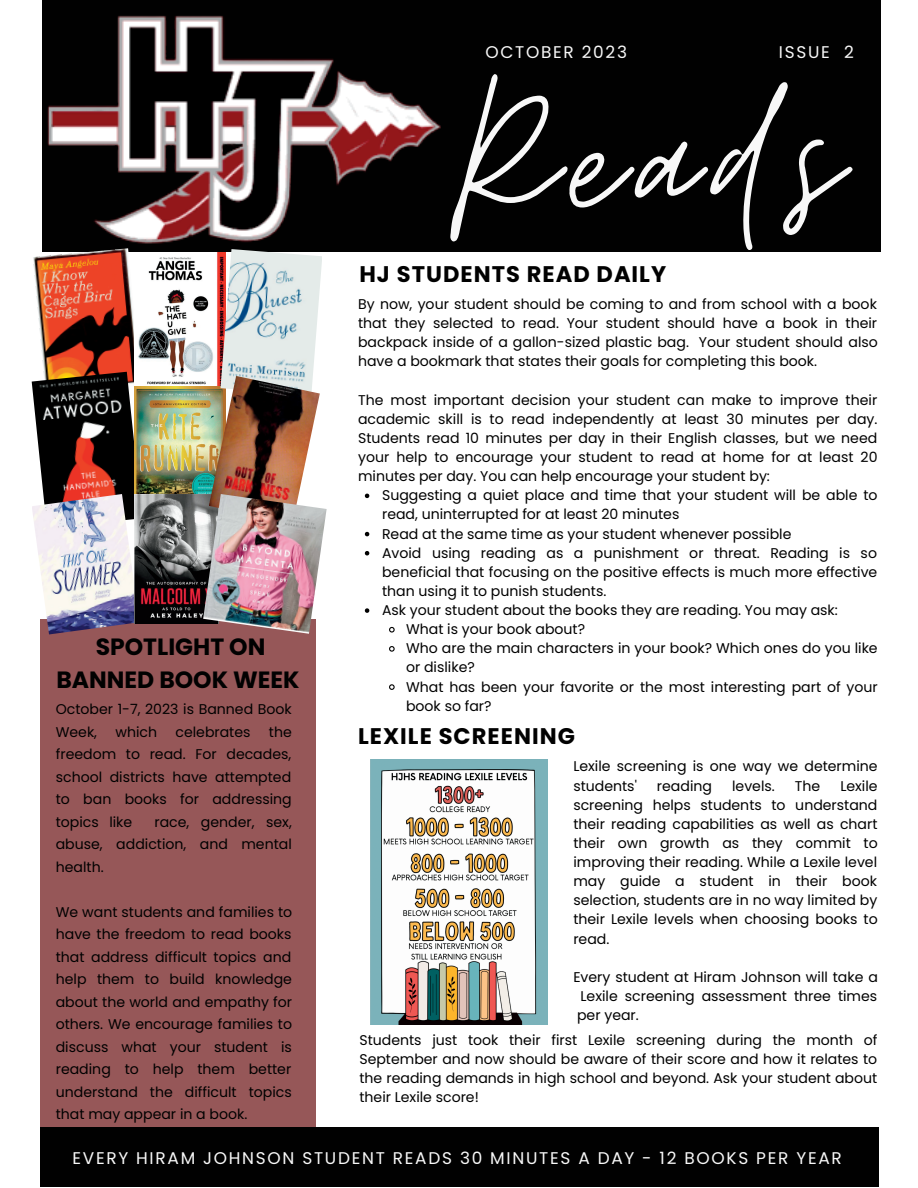
<style>
.page{position:relative;width:918px;height:1188px;background:#fff}
.page>*{position:absolute;margin:0;border:0;box-sizing:border-box;transform-origin:0 0}
.t1{font:225px "Moon Time";letter-spacing:.07em;color:#f8f8f8}
.t2{font:700 23.55px/32.7px "Poppins";color:#010101;text-align:center}
.t3{font:700 22.5px "Poppins";letter-spacing:.045em;color:#010101}
.t4{font:16.95px "Poppins";letter-spacing:.1em;color:#f8f8f8}
.t5{font:14.1px/19.2px "Poppins";color:#010101;text-align:justify}
.t6{font:14.1px/19.2px "Poppins";color:#000;text-align:justify}
</style>
<div class="page">
<div style="left:40px;top:619px;width:276px;height:523px;background:#965758"></div>
<div style="left:40px;top:1127px;width:838px;height:60px;background:#010101"></div>
<div style="left:42px;top:0;width:839px;height:252px;background:#010101"></div>
<img style="left:47px;top:15px;width:394px;height:229px">
<img style="left:33px;top:248px;width:101px;height:124px">
<img style="left:138px;top:252px;width:82px;height:133px">
<img style="left:32px;top:372px;width:110px;height:122px">
<img style="left:134px;top:386px;width:75px;height:108px">
<img style="left:32px;top:494px;width:107px;height:140px">
<img style="left:134px;top:494px;width:69px;height:129px">
<img style="left:220px;top:249px;width:102px;height:127px">
<img style="left:209px;top:376px;width:111px;height:118px">
<img style="left:203px;top:494px;width:124px;height:140px">
<img style="left:370px;top:760px;width:177px;height:264px">
<svg style="left:365px;top:494px;width:4px;height:4px"></svg>
<svg style="left:365px;top:532px;width:4px;height:4px"></svg>
<svg style="left:365px;top:551px;width:4px;height:4px"></svg>
<svg style="left:365px;top:608px;width:4px;height:5px"></svg>
<svg style="left:389px;top:626px;width:6px;height:7px"></svg>
<svg style="left:389px;top:646px;width:6px;height:6px"></svg>
<svg style="left:389px;top:684px;width:6px;height:6px"></svg>
<p class="t4" style="left:485px;top:40px;width:143px">OCTOBER 2023</p>
<p class="t4" style="left:779px;top:40px;width:76px">ISSUE 2</p>
<h1 class="t1" style="left:451px;top:26px;width:392px">Reads</h1>
<h3 class="t3" style="left:359px;top:258px;width:308px">HJ STUDENTS READ DAILY</h3>
<h2 class="t2" style="left:56px;top:630px;width:245px">SPOTLIGHT ON<br>BANNED BOOK WEEK</h2>
<p class="t5" style="left:56px;top:698px;width:238px;line-height:22.5px">October 1-7, 2023 is Banned Book<br>Week,</p>
<p class="t5" style="left:115px;top:722px;width:43px">which</p>
<p class="t5" style="left:175px;top:722px;width:77px">celebrates</p>
<p class="t5" style="left:56px;top:721px;width:238px;line-height:22.5px;text-indent:213px">the freedom to read. For decades, school districts have attempted to ban books for addressing topics like</p>
<p class="t5" style="left:56px;top:811px;width:238px;line-height:22.5px;text-indent:99px">race, gender, sex, abuse, addiction, and mental health.</p>
<p class="t5" style="left:56px;top:901px;width:238px;line-height:22.5px">We want students and families to have the freedom to read books that address difficult topics and help them to build knowledge about the world and empathy for others. We encourage families to discuss what your student is reading to help them better understand the difficult topics that may appear in a book.</p>
<p class="t5" style="left:358px;top:295px;width:521px">By now, your student should be coming to and from school with a book that they selected to read. Your student should have a book in their backpack inside of a gallon-sized plastic bag. Your student should also have a bookmark that states their goals for completing this book.</p>
<p class="t5" style="left:358px;top:390px;width:521px">The most important decision your student can make to improve their academic skill is to read independently at least 30 minutes per day.<br>Students read 10 minutes per day in their English classes, but we need your help to encourage your student to read at home for at least 20 minutes per day. You can help encourage your student by:</p>
<p class="t5" style="left:382px;top:486px;width:497px">Suggesting a quiet place and time that your student will be able to</p>
<p class="t5" style="left:382px;top:505px;width:299px">read, uninterrupted for at least 20 minutes</p>
<p class="t5" style="left:382px;top:524px;width:411px">Read at the same time as your student whenever possible</p>
<p class="t5" style="left:382px;top:543px;width:496px">Avoid using reading as a punishment or threat. Reading is so</p>
<p class="t5" style="left:382px;top:562px;width:497px">beneficial that focusing on the positive effects is much more effective</p>
<p class="t5" style="left:382px;top:581px;width:226px">than using it to punish students.</p>
<p class="t5" style="left:382px;top:601px;width:457px">Ask your student about the books they are reading. You may ask:</p>
<p class="t5" style="left:406px;top:620px;width:181px">What is your book about?</p>
<p class="t5" style="left:406px;top:639px;width:473px">Who are the main characters in your book? Which ones do you like</p>
<p class="t5" style="left:406px;top:658px;width:70px">or dislike?</p>
<p class="t5" style="left:406px;top:677px;width:473px">What has been your favorite or the most interesting part of your</p>
<p class="t5" style="left:406px;top:696px;width:87px">book so far?</p>
<h3 class="t3" style="left:358px;top:720px;width:218px">LEXILE SCREENING</h3>
<p class="t5" style="left:573px;top:757px;width:306px">Lexile screening is one way we determine students'</p>
<p class="t5" style="left:573px;top:776px;width:306px;text-indent:267px">Lexile screening helps students to understand their reading capabilities as well as chart their own growth as they commit to improving their reading. While a Lexile level may guide a student in their book selection, students are in no way limited by their Lexile levels when choosing books to read.</p>
<p class="t5" style="left:573px;top:967px;width:306px">Every student at Hiram Johnson will take a Lexile screening assessment three times per year.</p>
<p class="t5" style="left:657px;top:776px;width:57px">reading</p>
<p class="t5" style="left:732px;top:776px;width:44px">levels.</p>
<p class="t5" style="left:795px;top:776px;width:27px">The</p>
<p class="t6" style="left:359px;top:1030px;width:520px">Students just took their first Lexile screening during the month of September and now should be aware of their score and how it relates to the reading demands in high school and beyond. Ask your student about their Lexile score!</p>
<p class="t4" style="left:72px;top:1146px;width:771px">EVERY HIRAM JOHNSON STUDENT READS 30 MINUTES A DAY - 12 BOOKS PER YEAR</p>
</div>
